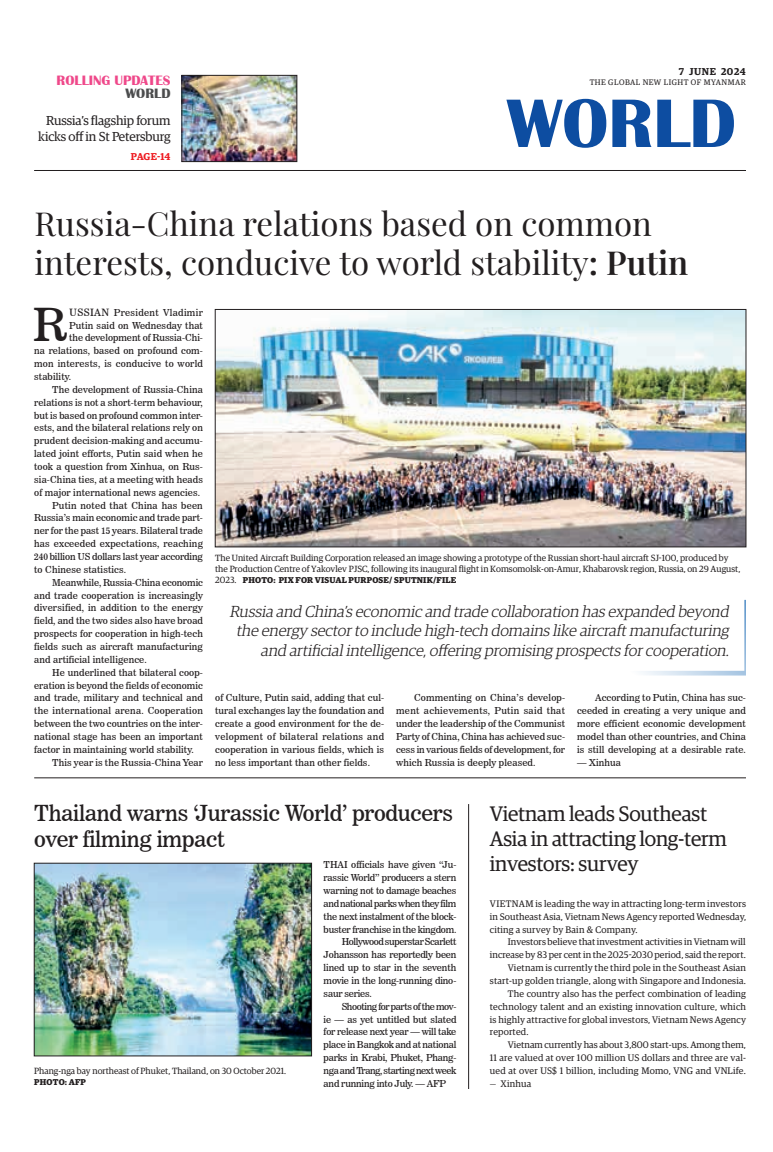
<style>
.page{position:relative;width:773px;height:1152px;background:#fff}
.page>*{position:absolute;margin:0;border:0;box-sizing:border-box;transform-origin:0 0}
.t1{font:700 71px "Britannic";color:#0d4da1}
._1st_Drop{font:45.3px "News 706 BT Roman C";color:#231f20}
.t2{font:33px/39.6px "Playfair Display";color:#231f20}
._2_Clm_Head{font:22px/26.4px "News 706 BT Roman C";letter-spacing:-.01em;color:#231f20}
.Brief_Head{font:21px/25.2px "Guardian Egyp";letter-spacing:-.01em;color:#231f20}
.t3{font:italic 300 16px/19.2px "Guardian Egyp";letter-spacing:-.005em;color:#231f20;text-align:right}
.t4{font:700 14px "Britannic";color:#ef488a}
.t5{font:700 14px "Britannic";color:#4b4c4d}
._2_Clm_Head-2{font:13px/15.6px "Guardian Egyp";letter-spacing:-.01em;color:#231f20;text-align:right}
.t6{font:600 10px "Guardian Egyp";letter-spacing:.06em;color:#231f20}
.Spill_Style{font:600 10px "Guardian Egyp";letter-spacing:-.005em;color:#ee1d23}
._2nd_Body{font:9.5px/12.9px "News 706 BT Roman C";letter-spacing:.01em;color:#231f20;text-align:justify}
.Brief_2nd_Body{font:9.5px/12.9px "Guardian Egyp";letter-spacing:.02em;color:#231f20;text-align:justify}
.Normal_Para{font:9.5px/12.9px "News 706 BT Roman C";letter-spacing:-.02em;color:#231f20;text-align:justify}
._1st_Drop-2{font:9.5px "News 706 BT Roman C";letter-spacing:.01em;color:#231f20}
._1st_Drop-3{font:9.5px "News 706 BT Roman C";letter-spacing:.035em;color:#231f20}
.t7{font:9px/10.8px "Guardian Egyp";color:#231f20}
.t8{font:700 8.5px "Guardian Egyp";letter-spacing:.02em;color:#231f20}
.t9{font:8px "Guardian Egyp";letter-spacing:.06em;color:#231f20}
.s1{font-weight:600}
.s2{font-size:10px}
.s3{font-weight:400;font-size:9px}
</style>
<div class="page">
<hr style="left:34px;top:170px;width:712px;height:1px;background:#231f20">
<img style="left:184px;top:77px;width:111px;height:83px">
<div style="left:182px;top:75px;width:115px;height:87px;border:1px solid #231f20"></div>
<svg style="left:641px;top:600px;width:105px;height:76px"></svg>
<img style="left:217px;top:311px;width:527px;height:234px">
<div style="left:215px;top:309px;width:531px;height:238px;border:1px solid #231f20"></div>
<img style="left:36px;top:865px;width:274px;height:189px">
<div style="left:34px;top:863px;width:278px;height:193px;border:1px solid #231f20"></div>
<hr style="left:34px;top:778px;width:712px;height:1px;background:#231f20">
<hr style="left:468px;top:804px;width:1px;height:285px;background:#231f20">
<p class="t4" style="left:57px;top:72px;width:115px">ROLLING UPDATES</p>
<p class="t5" style="left:125px;top:86px;width:47px">WORLD</p>
<p class="_2_Clm_Head-2" style="left:38px;top:112px;width:134px">Russia’s flagship forum kicks off in St Petersburg</p>
<p class="Spill_Style" style="left:131px;top:149px;width:41px">PAGE-14</p>
<p class="t6" style="left:679px;top:64px;width:68px">7 JUNE 2024</p>
<p class="t9" style="left:589px;top:76px;width:158px">THE GLOBAL NEW LIGHT OF MYANMAR</p>
<h1 class="t1" style="left:507px;top:83px;width:230px">WORLD</h1>
<p class="t2" style="left:35px;top:201px;width:655px">Russia-China relations based on common interests, conducive to world stability<span class="s1">: Putin</span></p>
<p class="_1st_Drop" style="left:33px;top:298px;width:36px">R</p>
<p class="_1st_Drop-3" style="left:69px;top:307px;width:135px"><span class="s2">USSIAN</span> President Vladimir</p>
<p class="_1st_Drop-2" style="left:69px;top:319px;width:135px">Putin said on Wednesday that</p>
<p class="_1st_Drop-2" style="left:69px;top:332px;width:135px">the development of Russia-Chi-</p>
<p class="_1st_Drop-2" style="left:34px;top:345px;width:170px">na relations, based on profound com-</p>
<p class="_1st_Drop-2" style="left:34px;top:358px;width:170px">mon interests, is conducive to world</p>
<p class="_1st_Drop-2" style="left:34px;top:371px;width:38px">stability.</p>
<p class="_2nd_Body" style="left:34px;top:383px;width:170px;text-indent:18px">The development of Russia-China relations is not a short-term behaviour, but is based on profound common inter&shy;ests, and the bilateral relations rely on prudent decision-making and accumu&shy;lated joint efforts, Putin said when he took a question from Xinhua, on Rus&shy;sia-China ties, at a meeting with heads of major international news agencies.</p>
<p class="_2nd_Body" style="left:34px;top:499px;width:170px;text-indent:18px">Putin noted that China has been Russia’s main economic and trade part&shy;ner for the past 15 years. Bilateral trade has exceeded expectations, reaching 240 billion US dollars last year according to Chinese statistics.</p>
<p class="_2nd_Body" style="left:34px;top:576px;width:170px;text-indent:18px">Meanwhile, Russia-China economic and trade cooperation is increasingly diversified, in addition to the energy field, and the two sides also have broad prospects for cooperation in high-tech fields such as aircraft manufacturing and artificial intelligence.</p>
<p class="_2nd_Body" style="left:34px;top:666px;width:170px;text-indent:18px">He underlined that bilateral coop&shy;eration is beyond the fields of economic and trade, military and technical and the international arena. Cooperation between the two countries on the inter&shy;national stage has been an important factor in maintaining world stability.</p>
<p class="_2nd_Body" style="left:52px;top:756px;width:152px">This year is the Russia-China Year</p>
<p class="t7" style="left:215px;top:552px;width:526px">The United Aircraft Building Corporation released an image showing a prototype of the Russian short-haul aircraft SJ-100, produced by the Production Centre of Yakovlev PJSC, following its inaugural flight in Komsomolsk-on-Amur, Khabarovsk region, Russia, on 29 August,</p>
<p class="t8" style="left:215px;top:573px;width:242px"><span class="s3">2023.</span> PHOTO: PIX FOR VISUAL PURPOSE/ SPUTNIK/FILE</p>
<p class="t3" style="left:229px;top:601px;width:504px">Russia and China’s economic and trade collaboration has expanded beyond the energy sectorto include high-tech domains like aircraftmanufacturing and artificialintelligence,offering promising prospects forcooperation.</p>
<p class="_2nd_Body" style="left:215px;top:691px;width:170px">of Culture, Putin said, adding that cul&shy;tural exchanges lay the foundation and create a good environment for the de&shy;velopment of bilateral relations and cooperation in various fields, which is no less important than other fields.</p>
<p class="_2nd_Body" style="left:396px;top:691px;width:170px;text-indent:18px">Commenting on China’s develop&shy;ment achievements, Putin said that under the leadership of the Communist Party of China, China has achieved suc&shy;cess in various fields of development, for which Russia is deeply pleased.</p>
<p class="_2nd_Body" style="left:577px;top:691px;width:170px;text-indent:18px">According to Putin, China has suc&shy;ceeded in creating a very unique and more efficient economic development model than other countries, and China is still developing at a desirable rate.</p>
<p class="_2nd_Body" style="left:577px;top:756px;width:45px">— Xinhua</p>
<p class="_2_Clm_Head" style="left:34px;top:800px;width:420px">Thailand warns ‘Jurassic World’ producers over filming impact</p>
<p class="t7" style="left:34px;top:1065px;width:253px">Phang-nga bay northeast of Phuket, Thailand, on 30 October 2021.</p>
<p class="t8" style="left:34px;top:1075px;width:53px">PHOTO: AFP</p>
<p class="Normal_Para" style="left:323px;top:858px;width:134px">THAI officials have given “Ju&shy;rassic World” producers a stern warning not to damage beaches and national parks when they film the next instalment of the block&shy;buster franchise in the kingdom.</p>
<p class="_2nd_Body" style="left:323px;top:936px;width:134px;text-indent:18px">Hollywood superstar Scarlett Johansson has reportedly been lined up to star in the seventh movie in the long-running dino&shy;saur series.</p>
<p class="_2nd_Body" style="left:323px;top:1000px;width:134px;text-indent:18px">Shooting for parts of the mov&shy;ie — as yet untitled but slated for release next year — will take place in Bangkok and at national parks in Krabi, Phuket, Phang&shy;nga and Trang, starting next week and running into July. — AFP</p>
<p class="Brief_Head" style="left:490px;top:799px;width:238px">Vietnam leads Southeast<br>Asia in attracting long-term investors: survey</p>
<p class="Brief_2nd_Body" style="left:490px;top:897px;width:258px">VIETNAM is leading the way in attracting long-term investors in Southeast Asia, Vietnam News Agency reported Wednesday, citing a survey by Bain &amp; Company.</p>
<p class="Brief_2nd_Body" style="left:490px;top:935px;width:257px;text-align:right">Investors believe that investment activities in Vietnam will increase by 83 per cent in the 2025-2030 period, said the report.</p>
<p class="Brief_2nd_Body" style="left:490px;top:961px;width:258px;text-align:right">Vietnam is currently the third pole in the Southeast Asian start-up golden triangle, along with Singapore and Indonesia.</p>
<p class="Brief_2nd_Body" style="left:490px;top:986px;width:258px;text-indent:18px">The country also has the perfect combination of leading technology talent and an existing innovation culture, which is highly attractive for global investors, Vietnam News Agency reported.</p>
<p class="Brief_2nd_Body" style="left:490px;top:1038px;width:257px;text-indent:18px">Vietnam currently has about 3,800 start-ups. Among them, 11 are valued at over 100 million US dollars and three are val&shy;ued at over US$ 1 billion, including Momo, VNG and VNLife.</p>
<p class="Brief_2nd_Body" style="left:490px;top:1076px;width:43px">— Xinhua</p>
</div>
